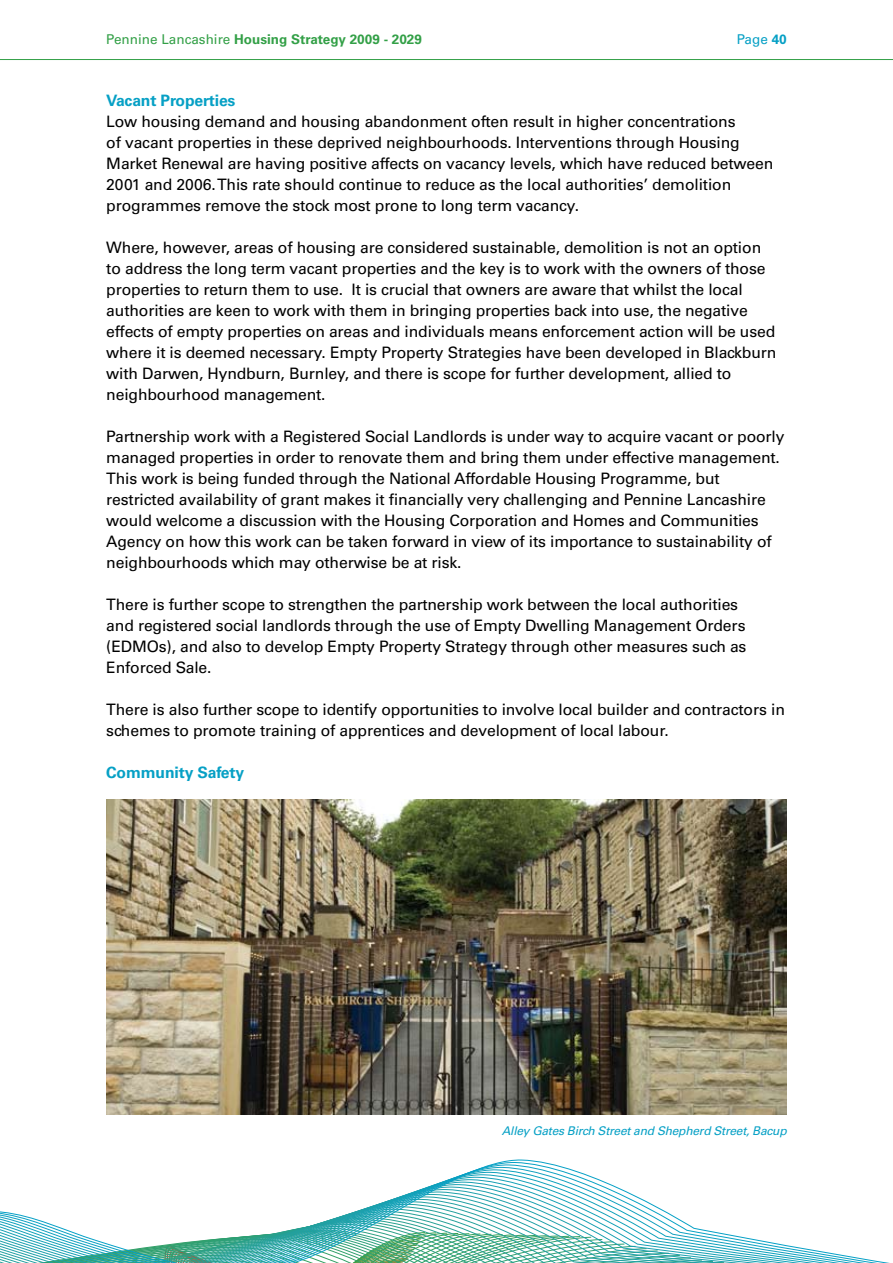
<style>
.page{position:relative;width:893px;height:1263px;background:#fff}
.page>*{position:absolute;margin:0;border:0;box-sizing:border-box;transform-origin:0 0}
.t1{font:15.75px/21px "Univers";letter-spacing:-.01em;color:#000}
.t2{font:700 15.75px "Univers";letter-spacing:-.01em;color:#06a0c5}
.t3{font:700 13.5px "Univers";color:#33a047}
.t4{font:13.5px "Univers";color:#06a0c5}
.t5{font:italic 12px "Univers";letter-spacing:-.02em;color:#06a0c5}
.s1{font-weight:400}
.s2{font-weight:700}
</style>
<div class="page">
<hr style="left:0;top:59px;width:893px;height:1px;background:#33a047">
<svg style="left:0;top:1159px;width:890px;height:104px"></svg>
<img style="left:106px;top:799px;width:681px;height:315px">
<p class="t3" style="left:106px;top:31px;width:317px"><span class="s1">Pennine Lancashire</span> Housing Strategy 2009 - 2029</p>
<p class="t4" style="left:737px;top:31px;width:51px">Page <span class="s2">40</span></p>
<p class="t2" style="left:106px;top:92px;width:131px">Vacant Properties</p>
<p class="t1" style="left:106px;top:111px;width:668px">Low housing demand and housing abandonment often result in higher concentrations<br>of vacant properties in these deprived neighbourhoods. Interventions through Housing Market Renewal are having positive affects on vacancy levels, which have reduced between 2001 and 2006. This rate should continue to reduce as the local authorities’ demolition programmes remove the stock most prone to long term vacancy.</p>
<p class="t1" style="left:106px;top:237px;width:672px">Where, however, areas of housing are considered sustainable, demolition is not an option to address the long term vacant properties and the key is to work with the owners of those properties to return them to use. It is crucial that owners are aware that whilst the local authorities are keen to work with them in bringing properties back into use, the negative effects of empty properties on areas and individuals means enforcement action will be used where it is deemed necessary. Empty Property Strategies have been developed in Blackburn with Darwen, Hyndburn, Burnley, and there is scope for further development, allied to neighbourhood management.</p>
<p class="t1" style="left:106px;top:426px;width:680px">Partnership work with a Registered Social Landlords is under way to acquire vacant or poorly managed properties in order to renovate them and bring them under effective management.<br>This work is being funded through the National Affordable Housing Programme, but restricted availability of grant makes it financially very challenging and Pennine Lancashire would welcome a discussion with the Housing Corporation and Homes and Communities Agency on how this work can be taken forward in view of its importance to sustainability of neighbourhoods which may otherwise be at risk.</p>
<p class="t1" style="left:106px;top:594px;width:642px">There is further scope to strengthen the partnership work between the local authorities and registered social landlords through the use of Empty Dwelling Management Orders (EDMOs), and also to develop Empty Property Strategy through other measures such as Enforced Sale.</p>
<p class="t1" style="left:106px;top:699px;width:680px">There is also further scope to identify opportunities to involve local builder and contractors in schemes to promote training of apprentices and development of local labour.</p>
<p class="t2" style="left:106px;top:763px;width:139px">Community Safety</p>
<p class="t5" style="left:502px;top:1124px;width:286px">Alley Gates Birch Street and Shepherd Street, Bacup</p>
</div>
